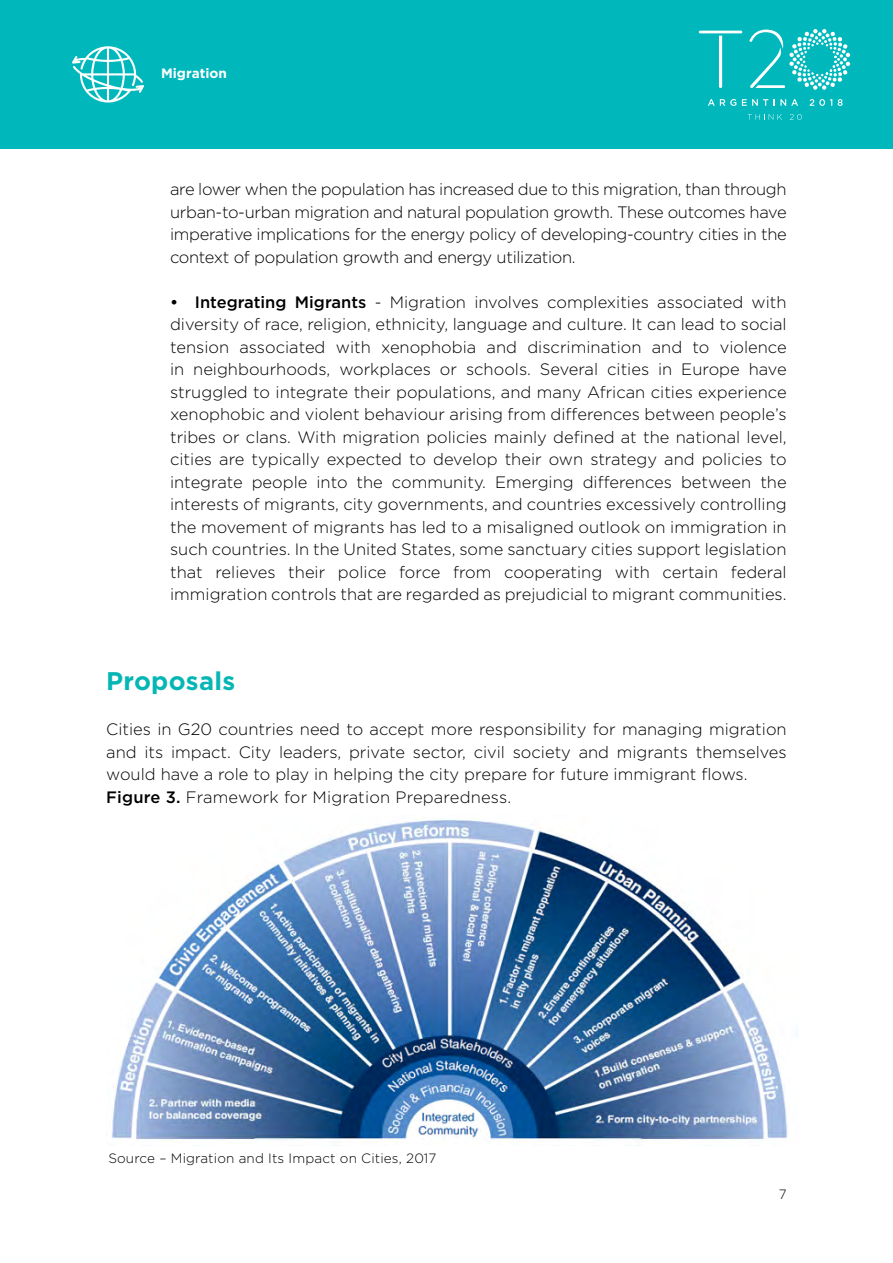
<style>
.page{position:relative;width:893px;height:1263px;background:#fff}
.page>*{position:absolute;margin:0;border:0;box-sizing:border-box;transform-origin:0 0}
.t1{font:700 25.5px "Gotham HTF";letter-spacing:.01em;color:#06b6b5}
.t2{font:300 16.5px/22.5px "Gotham";color:#000;text-align:justify}
.t3{font:300 13.5px "Gotham";letter-spacing:.01em;color:#000}
.t4{font:700 13.5px "Gotham";color:#fff}
.s1{font-weight:500}
</style>
<div class="page">
<div style="left:0;top:0;width:893px;height:149px;background:#00b8bc"></div>
<svg style="left:749px;top:29px;width:101px;height:61px"></svg>
<svg style="left:708px;top:99px;width:28px;height:7px"></svg>
<svg style="left:742px;top:99px;width:26px;height:7px"></svg>
<svg style="left:774px;top:99px;width:24px;height:7px"></svg>
<svg style="left:810px;top:99px;width:22px;height:7px"></svg>
<svg style="left:838px;top:99px;width:5px;height:7px"></svg>
<svg style="left:699px;top:31px;width:43px;height:57px"></svg>
<svg style="left:748px;top:114px;width:34px;height:6px"></svg>
<svg style="left:790px;top:114px;width:12px;height:6px"></svg>
<svg style="left:72px;top:46px;width:72px;height:57px"></svg>
<img style="left:106px;top:819px;width:682px;height:322px">
<p class="t4" style="left:161px;top:64px;width:67px">Migration</p>
<p class="t2" style="left:170px;top:177px;width:618px">are lower when the population has increased due to this migration, than through urban-to-urban migration and natural population growth. These outcomes have imperative implications for the energy policy of developing-country cities in the context of population growth and energy utilization.</p>
<p class="t2" style="left:170px;top:290px;width:618px"><span class="s1">• Integrating Migrants</span> - Migration involves complexities associated with diversity of race, religion, ethnicity, language and culture. It can lead to social tension associated with xenophobia and discrimination and to violence in neighbourhoods, workplaces or schools. Several cities in Europe have struggled to integrate their populations, and many African cities experience xenophobic and violent behaviour arising from differences between people’s tribes or clans. With migration policies mainly defined at the national level, cities are typically expected to develop their own strategy and policies to integrate people into the community. Emerging differences between the interests of migrants, city governments, and countries excessively controlling the movement of migrants has led to a misaligned outlook on immigration in such countries. In the United States, some sanctuary cities support legislation that relieves their police force from cooperating with certain federal immigration controls that are regarded as prejudicial to migrant communities.</p>
<h1 class="t1" style="left:106px;top:666px;width:130px">Proposals</h1>
<p class="t2" style="left:106px;top:717px;width:682px;text-align:left">Cities in G20 countries need to accept more responsibility for managing migration and its impact. City leaders, private sector, civil society and migrants themselves would have a role to play in helping the city prepare for future immigrant flows.<br><span class="s1">Figure 3.</span> Framework for Migration Preparedness.</p>
<p class="t3" style="left:108px;top:1150px;width:330px">Source – Migration and Its Impact on Cities, 2017</p>
<p class="t3" style="left:779px;top:1186px;width:9px">7</p>
</div>
